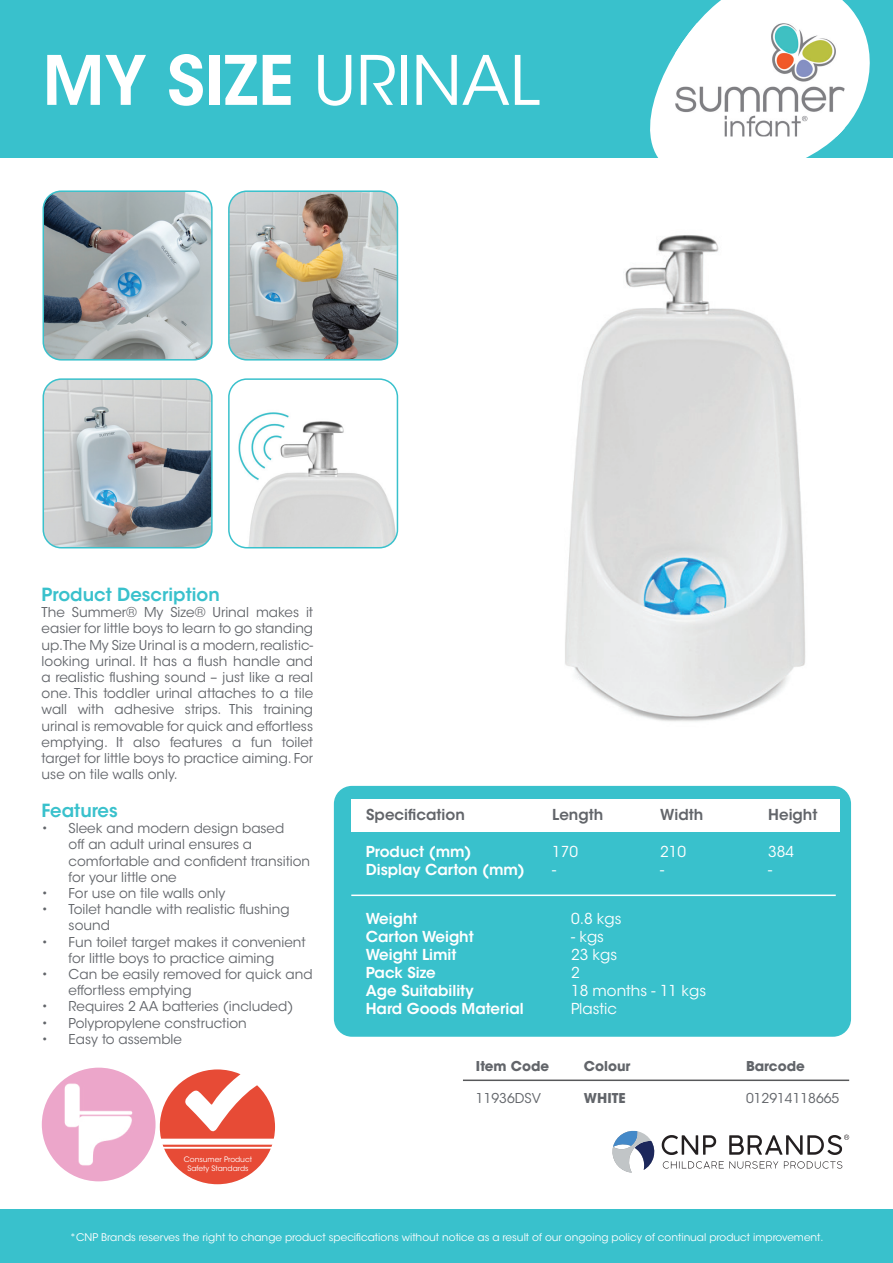
<style>
.page{position:relative;width:893px;height:1263px;background:#fff}
.page>*{position:absolute;margin:0;border:0;box-sizing:border-box;transform-origin:0 0}
.t1{font:600 67.5px "ITC Avant Garde Std";color:#fff}
.t2{font:600 18px "ITC Avant Garde Std";color:#39c1cc}
.t3{font:600 15px/18px "ITC Avant Garde Std";color:#fff}
.t4{font:15px/18px "ITC Avant Garde Std";color:#fff}
.t5{font:600 15px "ITC Avant Garde Std";color:#62656a}
.t6{font:13.5px/16.2px "ITC Avant Garde Std";color:#62656a}
.t7{font:700 13.5px "ITC Avant Garde Std";color:#62656a}
.t8{font:10.5px "ITC Avant Garde Std";color:#fff}
.t9{font:7.5px/9px "ITC Avant Garde Std";color:#fff;text-align:center}
.s1{font-weight:400}
</style>
<div class="page">
<div style="left:0;top:0;width:893px;height:157px;background:#39c1cc"></div>
<div style="left:0;top:1210px;width:893px;height:53px;background:#39c1cc"></div>
<svg style="left:629px;top:0;width:253px;height:158px"></svg>
<img style="left:675px;top:23px;width:170px;height:113px">
<svg style="left:662px;top:1135px;width:54px;height:20px"></svg>
<svg style="left:663px;top:1161px;width:115px;height:7px"></svg>
<svg style="left:784px;top:1161px;width:58px;height:7px"></svg>
<svg style="left:729px;top:1135px;width:120px;height:20px"></svg>
<svg style="left:612px;top:1130px;width:43px;height:42px"></svg>
<hr style="left:463px;top:1079px;width:386px;height:2px;background:#57585a">
<div style="left:334px;top:786px;width:517px;height:251px;background:#39c1cc;border-radius:18px"></div>
<hr style="left:351px;top:894px;width:485px;height:2px;background:#fff">
<div style="left:351px;top:799px;width:488px;height:33px;background:#fff"></div>
<div style="left:160px;top:1069px;width:115px;height:115px;background:#e74b36;border-radius:50%"></div>
<div style="left:160px;top:1139px;width:115px;height:6px;background:#fff"></div>
<hr style="left:160px;top:1147px;width:115px;height:2px;background:#fff">
<svg style="left:184px;top:1069px;width:76px;height:63px"></svg>
<img style="left:42px;top:1068px;width:114px;height:113px;border-radius:57px">
<img style="left:565px;top:235px;width:241px;height:487px">
<img style="left:43px;top:193px;width:167px;height:165px">
<div style="left:43px;top:190px;width:170px;height:171px;border:2px solid #39c1cc;border-radius:18px"></div>
<img style="left:43px;top:381px;width:167px;height:167px">
<div style="left:43px;top:378px;width:170px;height:170px;border:2px solid #39c1cc;border-radius:18px"></div>
<img style="left:231px;top:193px;width:166px;height:165px">
<div style="left:228px;top:190px;width:170px;height:171px;border:2px solid #39c1cc;border-radius:18px"></div>
<img style="left:229px;top:381px;width:168px;height:167px">
<div style="left:228px;top:378px;width:170px;height:170px;border:2px solid #39c1cc;border-radius:18px"></div>
<h1 class="t1" style="left:43px;top:37px;width:499px">MY SIZE <span class="s1">URINAL</span></h1>
<h2 class="t2" style="left:42px;top:583px;width:180px">Product Description</h2>
<p class="t6" style="left:42px;top:604px;width:273px;text-align:justify">The Summer® My Size® Urinal makes it easier for little boys to learn to go standing up.The My Size Urinal is a modern, realistic&shy;looking urinal. It has a flush handle and a realistic flushing sound – just like a real one. This toddler urinal attaches to a tile wall with adhesive strips. This training urinal is removable for quick and effortless emptying. It also features a fun toilet target for little boys to practice aiming. For use on tile walls only.</p>
<h2 class="t2" style="left:42px;top:799px;width:78px">Features</h2>
<p class="t6" style="left:69px;top:820px;width:243px;text-indent:-27px">• Sleek and modern design based<br>off an adult urinal ensures a comfortable and confident transition for your little one</p>
<p class="t6" style="left:42px;top:885px;width:185px">• For use on tile walls only</p>
<p class="t6" style="left:69px;top:901px;width:222px;text-indent:-27px">• Toilet handle with realistic flushing sound</p>
<p class="t6" style="left:42px;top:934px;width:266px;text-align:center">• Fun toilet target makes it convenient for little boys to practice aiming</p>
<p class="t6" style="left:69px;top:966px;width:245px;text-indent:-27px">• Can be easily removed for quick and effortless emptying</p>
<p class="t6" style="left:42px;top:999px;width:253px">• Requires 2 AA batteries (included)</p>
<p class="t6" style="left:42px;top:1015px;width:207px">• Polypropylene construction</p>
<p class="t6" style="left:42px;top:1031px;width:142px">• Easy to assemble</p>
<p class="t9" style="left:184px;top:1154px;width:70px">Consumer Product<br>Safety Standards</p>
<p class="t5" style="left:366px;top:805px;width:100px">Specification</p>
<p class="t5" style="left:552px;top:805px;width:53px">Length</p>
<p class="t5" style="left:660px;top:805px;width:45px">Width</p>
<p class="t5" style="left:768px;top:805px;width:51px">Height</p>
<p class="t4" style="left:552px;top:843px;width:27px">170</p>
<p class="t4" style="left:660px;top:843px;width:27px">210</p>
<p class="t4" style="left:768px;top:843px;width:27px">384</p>
<p class="t4" style="left:552px;top:861px;width:6px">-</p>
<p class="t4" style="left:660px;top:861px;width:6px">-</p>
<p class="t4" style="left:768px;top:861px;width:6px">-</p>
<p class="t3" style="left:366px;top:843px;width:161px">Product (mm)<br>Display Carton (mm)</p>
<p class="t3" style="left:366px;top:910px;width:159px">Weight<br>Carton Weight<br>Weight Limit<br>Pack Size<br>Age Suitability<br>Hard Goods Material</p>
<p class="t4" style="left:571px;top:910px;width:52px">0.8 kgs</p>
<p class="t4" style="left:571px;top:928px;width:137px">- kgs<br>23 kgs<br>2<br>18 months - 11 kgs<br>Plastic</p>
<p class="t7" style="left:476px;top:1057px;width:75px">Item Code</p>
<p class="t7" style="left:584px;top:1057px;width:48px">Colour</p>
<p class="t7" style="left:746px;top:1057px;width:60px">Barcode</p>
<p class="t6" style="left:476px;top:1091px;width:67px">11936DSV</p>
<p class="t7" style="left:584px;top:1090px;width:43px">WHITE</p>
<p class="t6" style="left:746px;top:1091px;width:95px">012914118665</p>
<p class="t8" style="left:70px;top:1231px;width:755px">*CNP Brands reserves the right to change product specifications without notice as a result of our ongoing policy of continual product improvement.</p>
</div>
